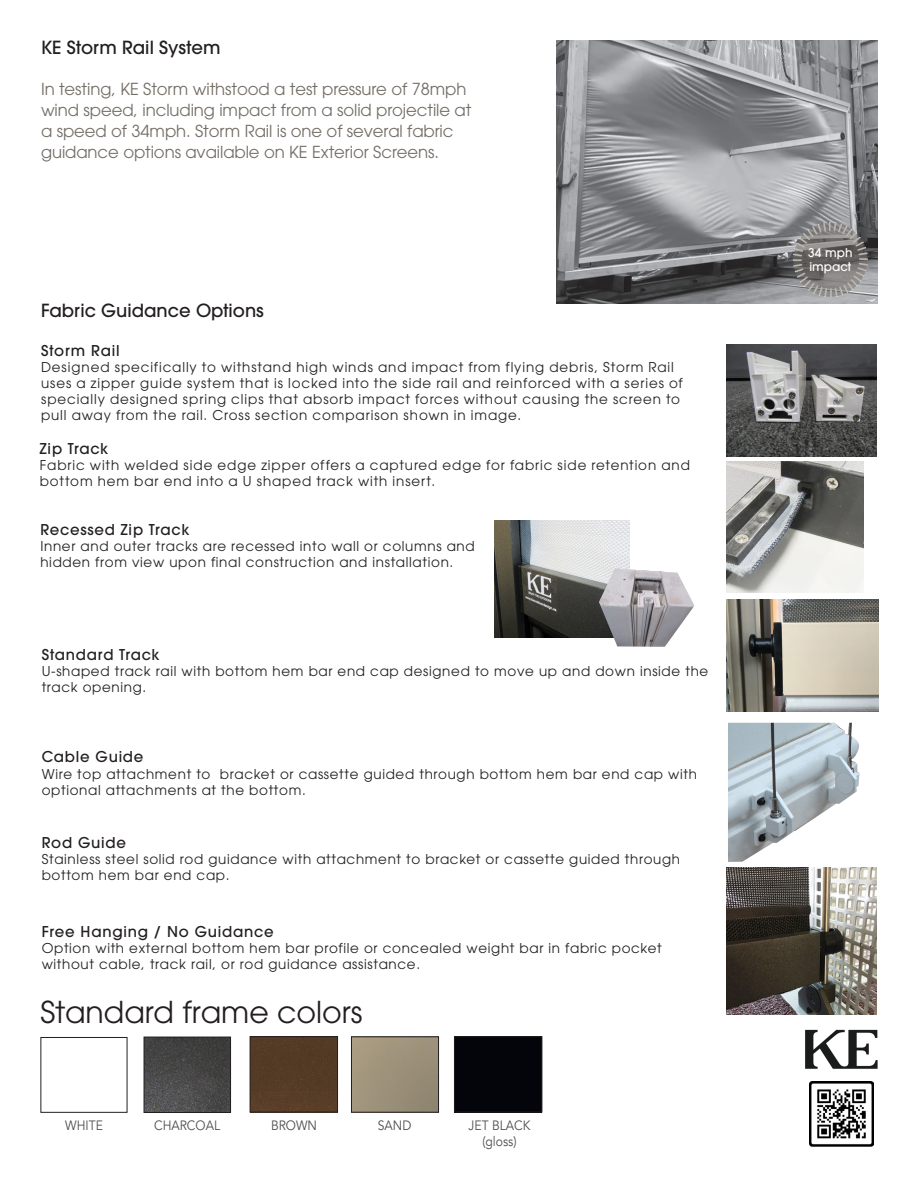
<style>
.page{position:relative;width:918px;height:1188px;background:#fff}
.page>*{position:absolute;margin:0;border:0;box-sizing:border-box;transform-origin:0 0}
.t1{font:30px "ITC Avant Garde Pro";color:#231f20}
.t2{font:500 18px "ITC Avant Garde Pro";color:#231f20}
.t3{font:16.5px/21px "ITC Avant Garde Pro";letter-spacing:-.005em;color:#746e66}
.t4{font:500 14.85px "ITC Avant Garde Pro";letter-spacing:.05em;color:#231f20}
.t5{font:13.5px/16.2px "ITC Avant Garde Pro";letter-spacing:.05em;color:#231f20}
.t6{font:13.5px/16.2px "Avenir";color:#4b4c4d;text-align:center;scale:.9 1}
.t7{font:500 12px/14.4px "ITC Avant Garde Pro";color:#fff}
</style>
<div class="page">
<img style="left:727px;top:461px;width:137px;height:131px">
<img style="left:727px;top:868px;width:149px;height:146px">
<img style="left:726px;top:600px;width:153px;height:112px">
<img style="left:728px;top:723px;width:132px;height:139px">
<img style="left:494px;top:521px;width:136px;height:117px">
<img style="left:599px;top:569px;width:95px;height:78px">
<img style="left:726px;top:344px;width:150px;height:113px">
<img style="left:557px;top:40px;width:321px;height:263px">
<svg style="left:793px;top:222px;width:75px;height:75px"></svg>
<svg style="left:793px;top:223px;width:74px;height:74px;background:#7f7d7a"></svg>
<img style="left:805px;top:1029px;width:73px;height:40px">
<img style="left:810px;top:1082px;width:64px;height:65px">
<img style="left:146px;top:1039px;width:83px;height:72px">
<div style="left:144px;top:1037px;width:87px;height:76px;border:1px solid #231f20"></div>
<div style="left:40px;top:1037px;width:87px;height:76px;border:1px solid #231f20"></div>
<img style="left:353px;top:1039px;width:84px;height:71px">
<div style="left:351px;top:1037px;width:88px;height:75px;border:1px solid #231f20"></div>
<div style="left:252px;top:1039px;width:84px;height:71px;background:#553b26"></div>
<div style="left:250px;top:1037px;width:88px;height:75px;border:1px solid #231f20"></div>
<div style="left:456px;top:1039px;width:84px;height:71px;background:#04050a"></div>
<div style="left:454px;top:1037px;width:88px;height:75px;border:1px solid #231f20"></div>
<p class="t2" style="left:41px;top:36px;width:181px">KE Storm Rail System</p>
<p class="t3" style="left:41px;top:78px;width:432px">In testing, KE Storm withstood a test pressure of 78mph wind speed, including impact from a solid projectile at a speed of 34mph. Storm Rail is one of several fabric guidance options available on KE Exterior Screens.</p>
<p class="t2" style="left:41px;top:299px;width:224px">Fabric Guidance Options</p>
<p class="t4" style="left:41px;top:341px;width:80px">Storm Rail</p>
<p class="t5" style="left:41px;top:359px;width:643px">Designed specifically to withstand high winds and impact from flying debris, Storm Rail uses a zipper guide system that is locked into the side rail and reinforced with a series of specially designed spring clips that absorb impact forces without causing the screen to pull away from the rail. Cross section comparison shown in image.</p>
<p class="t4" style="left:40px;top:439px;width:70px">Zip Track</p>
<p class="t5" style="left:40px;top:457px;width:652px">Fabric with welded side edge zipper offers a captured edge for fabric side retention and bottom hem bar end into a U shaped track with insert.</p>
<p class="t4" style="left:40px;top:520px;width:151px">Recessed Zip Track</p>
<p class="t5" style="left:40px;top:538px;width:436px">Inner and outer tracks are recessed into wall or columns and hidden from view upon final construction and installation.</p>
<p class="t4" style="left:42px;top:645px;width:120px">Standard Track</p>
<p class="t5" style="left:42px;top:663px;width:668px">U-shaped track rail with bottom hem bar end cap designed to move up and down inside the track opening.</p>
<p class="t4" style="left:42px;top:748px;width:103px">Cable Guide</p>
<p class="t5" style="left:42px;top:765px;width:657px">Wire top attachment to bracket or cassette guided through bottom hem bar end cap with optional attachments at the bottom.</p>
<p class="t4" style="left:42px;top:833px;width:86px">Rod Guide</p>
<p class="t5" style="left:42px;top:851px;width:640px">Stainless steel solid rod guidance with attachment to bracket or cassette guided through</p>
<p class="t5" style="left:42px;top:867px;width:189px">bottom hem bar end cap.</p>
<p class="t4" style="left:42px;top:922px;width:234px">Free Hanging / No Guidance</p>
<p class="t5" style="left:42px;top:940px;width:622px">Option with external bottom hem bar profile or concealed weight bar in fabric pocket without cable, track rail, or rod guidance assistance.</p>
<p class="t1" style="left:40px;top:993px;width:324px">Standard frame colors</p>
<p class="t6" style="left:65px;top:1118px;width:43px">WHITE</p>
<p class="t6" style="left:154px;top:1118px;width:75px">CHARCOAL</p>
<p class="t6" style="left:271px;top:1118px;width:53px">BROWN</p>
<p class="t6" style="left:378px;top:1118px;width:39px">SAND</p>
<p class="t6" style="left:469px;top:1117px;width:70px">JET BLACK (gloss)</p>
<p class="t7" style="left:808px;top:245px;width:46px">34 mph impact</p>
</div>
